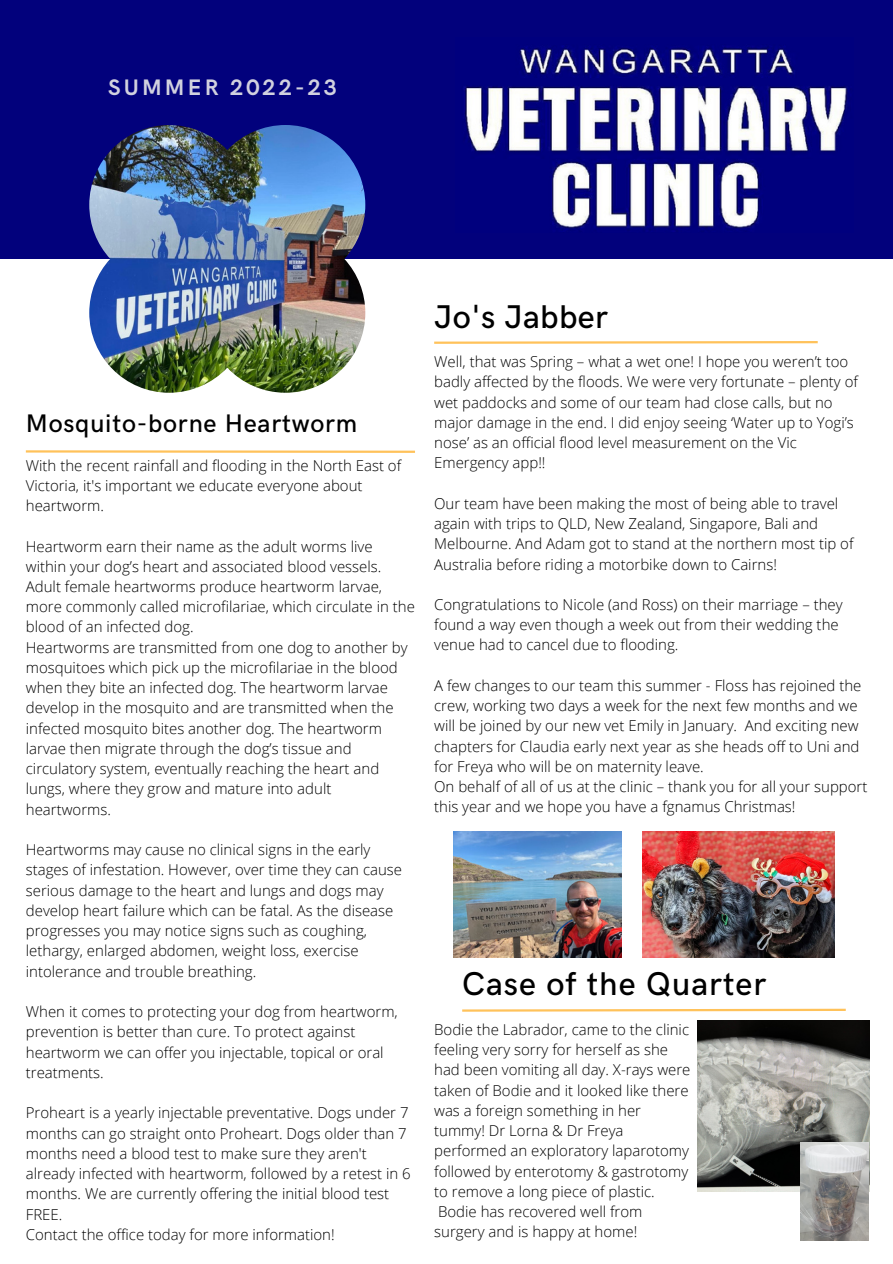
<style>
.page{position:relative;width:893px;height:1264px;background:#fff}
.page>*{position:absolute;margin:0;border:0;box-sizing:border-box;transform-origin:0 0}
.t1{font:500 33px "HK Grotesk";letter-spacing:.03em;color:#000}
.t2{font:500 33px "HK Grotesk";letter-spacing:.01em;color:#000}
.t3{font:500 25.5px "HK Grotesk";letter-spacing:.03em;color:#000}
.t4{font:700 22.5px "HK Grotesk";letter-spacing:.14em;color:#d1d1df}
.t5{font:300 15px/20.2px "Open Sans";color:#000}
</style>
<div class="page">
<div style="left:0;top:0;width:892px;height:258px;background:#02017c"></div>
<img style="left:89px;top:125px;width:276px;height:268px">
<img style="left:463px;top:45px;width:385px;height:187px">
<svg style="left:434px;top:341px;width:384px;height:3px"></svg>
<svg style="left:462px;top:1008px;width:384px;height:4px"></svg>
<hr style="left:26px;top:450px;width:389px;height:3px;background:#ffc25a">
<img style="left:697px;top:1020px;width:172px;height:171px">
<img style="left:800px;top:1142px;width:68px;height:98px">
<img style="left:454px;top:831px;width:167px;height:126px">
<img style="left:642px;top:831px;width:192px;height:126px">
<p class="t4" style="left:108px;top:75px;width:230px">SUMMER 2022-23</p>
<p class="t3" style="left:26px;top:409px;width:333px">Mosquito-borne Heartworm</p>
<p class="t5" style="left:26px;top:454px;width:377px">With the recent rainfall and flooding in the North East of<br>Victoria, it's important we educate everyone about heartworm.</p>
<p class="t5" style="left:26px;top:535px;width:390px">Heartworm earn their name as the adult worms live within your dog’s heart and associated blood vessels.<br>Adult female heartworms produce heartworm larvae, more commonly called microfilariae, which circulate in the blood of an infected dog.</p>
<p class="t5" style="left:26px;top:636px;width:383px">Heartworms are transmitted from one dog to another by mosquitoes which pick up the microfilariae in the blood when they bite an infected dog. The heartworm larvae develop in the mosquito and are transmitted when the infected mosquito bites another dog. The heartworm larvae then migrate through the dog’s tissue and circulatory system, eventually reaching the heart and lungs, where they grow and mature into adult heartworms.</p>
<p class="t5" style="left:26px;top:839px;width:378px">Heartworms may cause no clinical signs in the early stages of infestation. However, over time they can cause serious damage to the heart and lungs and dogs may develop heart failure which can be fatal. As the disease progresses you may notice signs such as coughing, lethargy, enlarged abdomen, weight loss, exercise intolerance and trouble breathing.</p>
<p class="t5" style="left:26px;top:1001px;width:373px">When it comes to protecting your dog from heartworm, prevention is better than cure. To protect against heartworm we can offer you injectable, topical or oral treatments.</p>
<p class="t5" style="left:26px;top:1102px;width:386px">Proheart is a yearly injectable preventative. Dogs under 7 months can go straight onto Proheart. Dogs older than 7 months need a blood test to make sure they aren't already infected with heartworm, followed by a retest in 6 months. We are currently offering the initial blood test FREE.</p>
<p class="t5" style="left:26px;top:1223px;width:310px">Contact the office today for more information!</p>
<p class="t2" style="left:434px;top:298px;width:175px">Jo's Jabber</p>
<p class="t5" style="left:434px;top:351px;width:425px">Well, that was Spring – what a wet one! I hope you weren’t too badly affected by the floods. We were very fortunate – plenty of wet paddocks and some of our team had close calls, but no major damage in the end. I did enjoy seeing ‘Water up to Yogi’s nose’ as an official flood level measurement on the Vic Emergency app!!</p>
<p class="t5" style="left:434px;top:493px;width:421px">Our team have been making the most of being able to travel again with trips to QLD, New Zealand, Singapore, Bali and Melbourne. And Adam got to stand at the northern most tip of Australia before riding a motorbike down to Cairns!</p>
<p class="t5" style="left:434px;top:594px;width:410px">Congratulations to Nicole (and Ross) on their marriage – they found a way even though a week out from their wedding the venue had to cancel due to flooding.</p>
<p class="t5" style="left:434px;top:675px;width:429px">A few changes to our team this summer - Floss has rejoined the crew, working two days a week for the next few months and we will be joined by our new vet Emily in January. And exciting new chapters for Claudia early next year as she heads off to Uni and for Freya who will be on maternity leave.</p>
<p class="t5" style="left:434px;top:776px;width:435px">On behalf of all of us at the clinic – thank you for all your support this year and we hope you have a fgnamus Christmas!</p>
<p class="t1" style="left:462px;top:965px;width:306px">Case of the Quarter</p>
<p class="t5" style="left:434px;top:1018px;width:258px">Bodie the Labrador, came to the clinic feeling very sorry for herself as she had been vomiting all day. X-rays were taken of Bodie and it looked like there was a foreign something in her tummy! Dr Lorna &amp; Dr Freya performed an exploratory laparotomy followed by enterotomy &amp; gastrotomy to remove a long piece of plastic.<br>Bodie has recovered well from surgery and is happy at home!</p>
</div>
